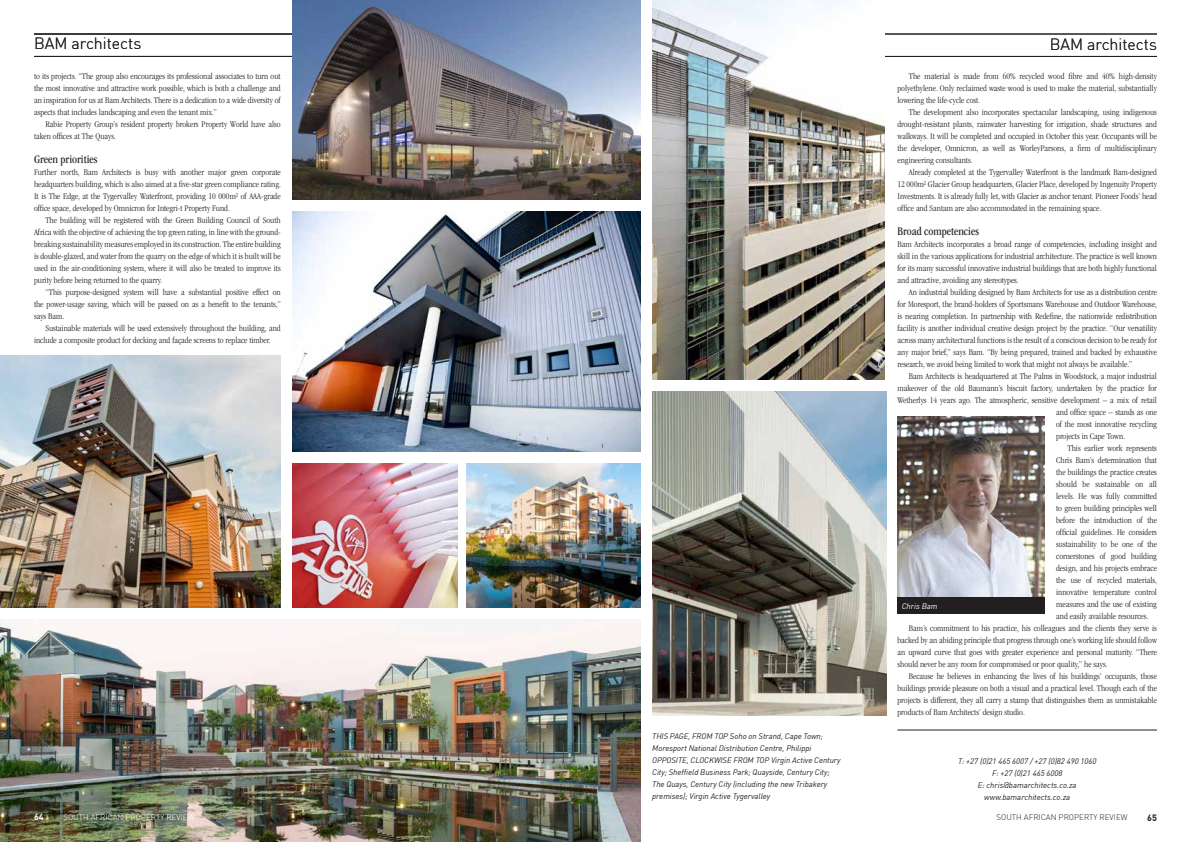
<style>
.page{position:relative;width:1191px;height:842px;background:#fff}
.page>*{position:absolute;margin:0;border:0;box-sizing:border-box;transform-origin:0 0}
.t1{font:300 16px "DIN Pro";color:#231f20}
.t2{font:condensed 12px "ITC Garamond Std";color:#231f20}
.t3{font:300 condensed 9px/12px "ITC Garamond Std";color:#231f20;text-align:justify}
.t4{font:700 9px "DIN Pro";color:#231f20}
.t5{font:700 9px "DIN Pro";color:#fff}
.t6{font:italic 8px/12px "DIN";letter-spacing:-.005em;color:#231f20}
.t7{font:300 8px "DIN Pro";color:#231f20}
.t8{font:300 8px "DIN Pro";color:#fff}
.t9{font:italic 8px "DIN";color:#fff}
</style>
<div class="page">
<hr style="left:652px;top:34px;width:505px;height:1px;background:#231f20">
<hr style="left:652px;top:56px;width:505px;height:1px;background:#231f20">
<img style="left:652px;top:391px;width:234px;height:324px">
<img style="left:897px;top:417px;width:147px;height:180px">
<div style="left:897px;top:597px;width:147px;height:16px;background:#231f20"></div>
<hr style="left:34px;top:34px;width:505px;height:1px;background:#231f20">
<hr style="left:34px;top:56px;width:505px;height:1px;background:#231f20">
<hr style="left:897px;top:729px;width:260px;height:1px;background:#231f20">
<img style="left:652px;top:0;width:232px;height:379px">
<img style="left:0;top:619px;width:640px;height:223px">
<img style="left:292px;top:211px;width:348px;height:240px">
<img style="left:292px;top:0;width:348px;height:199px">
<img style="left:0;top:355px;width:281px;height:252px">
<img style="left:292px;top:463px;width:165px;height:144px">
<img style="left:466px;top:463px;width:174px;height:144px">
<h1 class="t1" style="left:34px;top:34px;width:109px">BAM architects</h1>
<h1 class="t1" style="left:1049px;top:34px;width:109px">BAM architects</h1>
<p class="t3" style="left:897px;top:71px;width:261px;text-indent:11px">The material is made from 60% recycled wood fibre and 40% high-density polyethylene. Only reclaimed waste wood is used to make the material, substantially lowering the life-cycle cost.</p>
<p class="t3" style="left:897px;top:107px;width:261px;text-indent:11px">The development also incorporates spectacular landscaping, using indigenous drought-resistant plants, rainwater harvesting for irrigation, shade structures and walkways. It will be completed and occupied in October this year. Occupants will be the developer, Omnicron, as well as WorleyParsons, a firm of multidisciplinary engineering consultants.</p>
<p class="t3" style="left:897px;top:167px;width:261px;text-indent:11px">Already completed at the Tygervalley Waterfront is the landmark Bam-designed 12 000m² Glacier Group headquarters, Glacier Place, developed by Ingenuity Property Investments. It is already fully let, with Glacier as anchor tenant. Pioneer Foods’ head office and Santam are also accommodated in the remaining space.</p>
<h2 class="t2" style="left:897px;top:225px;width:83px">Broad competencies</h2>
<p class="t3" style="left:897px;top:239px;width:261px">Bam Architects incorporates a broad range of competencies, including insight and skill in the various applications for industrial architecture. The practice is well known for its many successful innovative industrial buildings that are both highly functional and attractive, avoiding any stereotypes.</p>
<p class="t3" style="left:897px;top:287px;width:261px;text-indent:11px">An industrial building designed by Bam Architects for use as a distribution centre for Moresport, the brand-holders of Sportsmans Warehouse and Outdoor Warehouse, is nearing completion. In partnership with Redefine, the nationwide redistribution facility is another individual creative design project by the practice. “Our versatility across many architectural functions is the result of a conscious decision to be ready for any major brief,” says Bam. “By being prepared, trained and backed by exhaustive research, we avoid being limited to work that might not always be available.”</p>
<p class="t3" style="left:909px;top:371px;width:250px">Bam Architects is headquartered at The Palms in Woodstock, a major industrial</p>
<p class="t3" style="left:897px;top:383px;width:261px">makeover of the old Baumann’s biscuit factory, undertaken by the practice for</p>
<p class="t3" style="left:897px;top:395px;width:261px">Wetherlys 14 years ago. The atmospheric, sensitive development – a mix of retail</p>
<p class="t3" style="left:1056px;top:407px;width:102px">and office space – stands as one</p>
<p class="t3" style="left:1056px;top:419px;width:102px">of the most innovative recycling</p>
<p class="t3" style="left:1056px;top:431px;width:71px">projects in Cape Town.</p>
<p class="t3" style="left:1067px;top:443px;width:91px">This earlier work represents</p>
<p class="t3" style="left:1056px;top:455px;width:102px">Chris Bam’s determination that</p>
<p class="t3" style="left:1056px;top:467px;width:102px">the buildings the practice creates</p>
<p class="t3" style="left:1056px;top:479px;width:102px">should be sustainable on all</p>
<p class="t3" style="left:1056px;top:491px;width:102px">levels. He was fully committed</p>
<p class="t3" style="left:1056px;top:503px;width:102px">to green building principles well</p>
<p class="t3" style="left:1056px;top:515px;width:102px">before the introduction of the</p>
<p class="t3" style="left:1056px;top:527px;width:102px">official guidelines. He considers</p>
<p class="t3" style="left:1056px;top:539px;width:102px">sustainability to be one of the</p>
<p class="t3" style="left:1056px;top:551px;width:102px">cornerstones of good building</p>
<p class="t3" style="left:1056px;top:563px;width:102px">design, and his projects embrace</p>
<p class="t3" style="left:1056px;top:575px;width:102px">the use of recycled materials,</p>
<p class="t3" style="left:1056px;top:587px;width:102px">innovative temperature control</p>
<p class="t3" style="left:1056px;top:599px;width:102px">measures and the use of existing</p>
<p class="t3" style="left:1056px;top:611px;width:94px">and easily available resources.</p>
<p class="t3" style="left:908px;top:623px;width:249px">Bam’s commitment to his practice, his colleagues and the clients they serve is</p>
<p class="t3" style="left:897px;top:635px;width:261px">backed by an abiding principle that progress through one’s working life should follow</p>
<p class="t3" style="left:897px;top:647px;width:261px">an upward curve that goes with greater experience and personal maturity. “There</p>
<p class="t3" style="left:897px;top:658px;width:212px">should never be any room for compromised or poor quality,” he says.</p>
<p class="t3" style="left:908px;top:670px;width:250px">Because he believes in enhancing the lives of his buildings’ occupants, those</p>
<p class="t3" style="left:897px;top:682px;width:261px">buildings provide pleasure on both a visual and a practical level. Though each of the</p>
<p class="t3" style="left:897px;top:694px;width:261px">projects is different, they all carry a stamp that distinguishes them as unmistakable</p>
<p class="t3" style="left:897px;top:706px;width:129px">products of Bam Architects’ design studio.</p>
<p class="t6" style="left:652px;top:730px;width:190px">THIS PAGE, FROM TOP Soho on Strand, Cape Town; Moresport National Distribution Centre, Philippi OPPOSITE, CLOCKWISE FROM TOP Virgin Active Century City; Sheffield Business Park; Quayside, Century City; The Quays, Century City (including the new Tribakery premises); Virgin Active Tygervalley</p>
<p class="t3" style="left:34px;top:71px;width:248px">to its projects. “The group also encourages its professional associates to turn out the most innovative and attractive work possible, which is both a challenge and an inspiration for us at Bam Architects. There is a dedication to a wide diversity of aspects that includes landscaping and even the tenant mix.”</p>
<p class="t3" style="left:34px;top:119px;width:248px;text-indent:11px">Rabie Property Group’s resident property brokers Property World have also taken offices at The Quays.</p>
<h2 class="t2" style="left:34px;top:153px;width:65px">Green priorities</h2>
<p class="t3" style="left:34px;top:167px;width:248px">Further north, Bam Architects is busy with another major green corporate headquarters building, which is also aimed at a five-star green compliance rating.<br>It is The Edge, at the Tygervalley Waterfront, providing 10 000m² of AAA-grade office space, developed by Omnicron for Integri-t Property Fund.</p>
<p class="t3" style="left:34px;top:215px;width:248px;text-indent:11px">The building will be registered with the Green Building Council of South Africa with the objective of achieving the top green rating, in line with the ground&shy;breaking sustainability measures employed in its construction. The entire building is double-glazed, and water from the quarry on the edge of which it is built will be used in the air-conditioning system, where it will also be treated to improve its purity before being returned to the quarry.</p>
<p class="t3" style="left:34px;top:287px;width:248px;text-indent:11px">“This purpose-designed system will have a substantial positive effect on the power-usage saving, which will be passed on as a benefit to the tenants,” says Bam.</p>
<p class="t3" style="left:34px;top:323px;width:248px;text-indent:11px">Sustainable materials will be used extensively throughout the building, and include a composite product for decking and façade screens to replace timber.</p>
<p class="t9" style="left:901px;top:601px;width:37px">Chris Bam</p>
<p class="t6" style="left:958px;top:754px;width:140px;text-align:center">T: +27 (0)21 465 6007 / +27 (0)82 490 1060<br>F: +27 (0)21 465 6008<br>E: chris@bamarchitects.co.za www.bamarchitects.co.za</p>
<p class="t5" style="left:34px;top:811px;width:11px">64</p>
<p class="t8" style="left:63px;top:812px;width:133px">SOUTH AFRICAN PROPERTY REVIEW</p>
<p class="t7" style="left:996px;top:813px;width:133px">SOUTH AFRICAN PROPERTY REVIEW</p>
<p class="t4" style="left:1147px;top:811px;width:11px">65</p>
</div>
